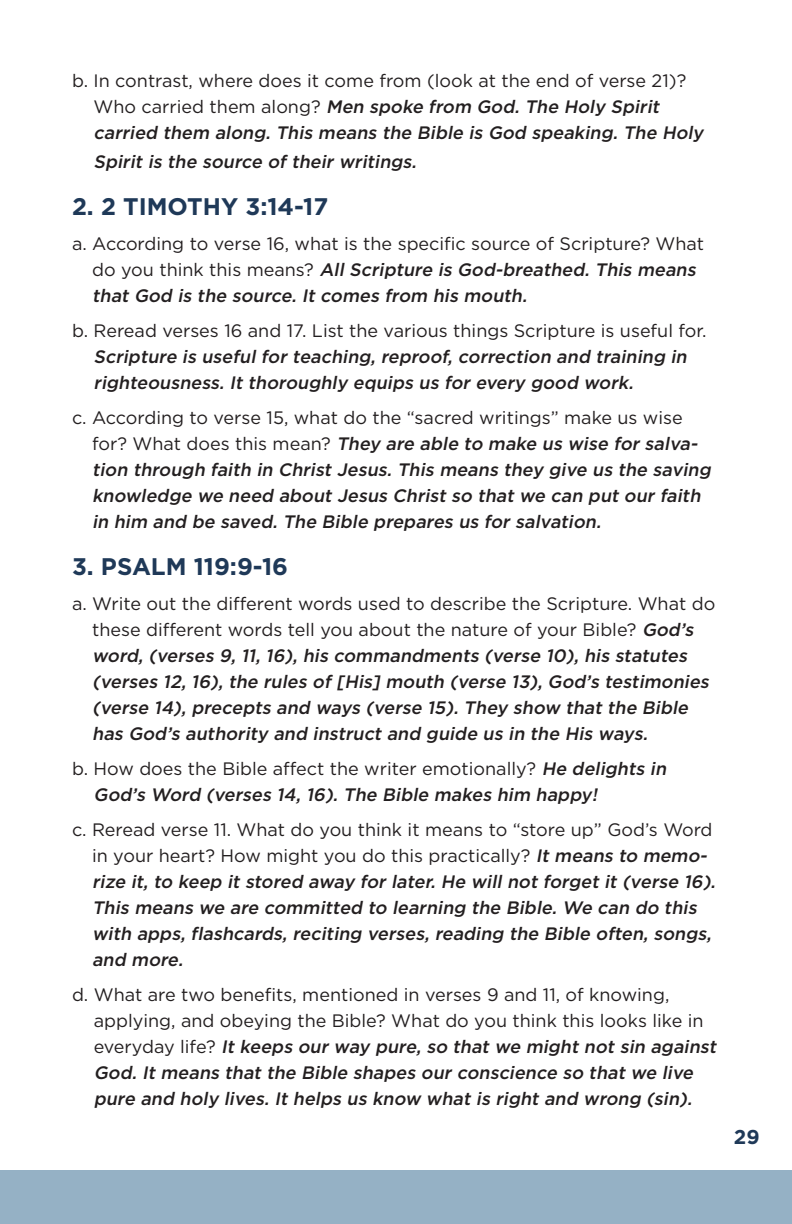
<style>
.page{position:relative;width:792px;height:1224px;background:#fff}
.page>*{position:absolute;margin:0;border:0;box-sizing:border-box;transform-origin:0 0}
.sub_head{font:700 24px "Gotham HTF";color:#1f3958}
.t1{font:700 20px "Gotham HTF";color:#1f3958}
.t2{font:italic 500 18px/26px "Gotham HTF";color:#231f20}
.t3{font:18px/26px "Gotham HTF";color:#231f20}
.s1{font-weight:400;font-style:normal}
.s2{font-weight:500;font-style:italic}
</style>
<div class="page">
<div style="left:0;top:1170px;width:792px;height:54px;background:#95b1c5"></div>
<p class="t2" style="left:94px;top:67px;width:615px;text-indent:-22px"><span class="s1">b. In contrast, where does it come from (look at the end of verse 21)?<br>W h o c a r r i e d t h e m a l o n g ?</span> Men spoke from God. The Holy Spirit carried them along. This means the Bible is God speaking. The Holy</p>
<p class="t2" style="left:94px;top:148px;width:328px">Spirit is the source of their writings.</p>
<p class="sub_head" style="left:72px;top:192px;width:258px">2. 2 TIMOTHY 3:14-17</p>
<p class="t3" style="left:92px;top:230px;width:613px;text-indent:-20px">a. According to verse 16, what is the specific source of Scripture? What d o y o u t h i n k t h i s m e a n s ? <span class="s2">All Scripture is God-breathed. This means that God is the source. It comes from his mouth.</span></p>
<p class="t2" style="left:94px;top:317px;width:615px;text-indent:-22px"><span class="s1">b. Reread verses 16 and 17. List the various things Scripture is useful for.<br></span>Scripture is useful for teaching, reproof, correction and training in righteousness. It thoroughly equips us for every good work.</p>
<p class="t2" style="left:92px;top:404px;width:624px;text-indent:-20px"><span class="s1">c. According to verse 15, what do the “sacred writings” make us wise<br>fo r? W h a t d o e s t h i s m e a n?</span> They are able to make us wise for salva&shy;tion through faith in Christ Jesus. This means they give us the saving knowledge we need about Jesus Christ so that we can put our faith in him and be saved. The Bible prepares us for salvation.</p>
<p class="sub_head" style="left:72px;top:552px;width:218px">3. PSALM 119:9-16</p>
<p class="t2" style="left:92px;top:590px;width:625px;text-indent:-20px"><span class="s1">a. Write out the different words used to describe the Scripture. What do these different words tell you about the nature of your Bible?</span> God’s word, (verses 9, 11, 16), his commandments (verse 10), his statutes (verses 12, 16), the rules of [His] mouth (verse 13), God’s testimonies (verse 14), precepts and ways (verse 15). They show that the Bible has God’s authority and instruct and guide us in the His ways.</p>
<p class="t2" style="left:94px;top:755px;width:578px;text-indent:-22px"><span class="s1">b. How does the Bible affect the writer emotionally?</span> He delights in<br>God’s Word (verses 14, 16). The Bible makes him happy!</p>
<p class="t2" style="left:92px;top:816px;width:628px;text-indent:-20px"><span class="s1">c. Reread verse 11. What do you think it means to “store up” God’s Word in your heart? How might you do this practically?</span> It means to memo&shy;rize it, to keep it stored away for later. He will not forget it (verse 16).<br>This means we are committed to learning the Bible. We can do this with apps, flashcards, reciting verses, reading the Bible often, songs, and more.</p>
<p class="t2" style="left:94px;top:981px;width:627px;text-indent:-22px"><span class="s1">d. What are two benefits, mentioned in verses 9 and 11, of knowing, applying, and obeying the Bible? What do you think this looks like in<br>e v e r y d a y l i f e?</span> It keeps our way pure, so that we might not sin against God. It means that the Bible shapes our conscience so that we live pure and holy lives. It helps us know what is right and wrong (sin).</p>
<p class="t1" style="left:734px;top:1126px;width:27px">29</p>
</div>
